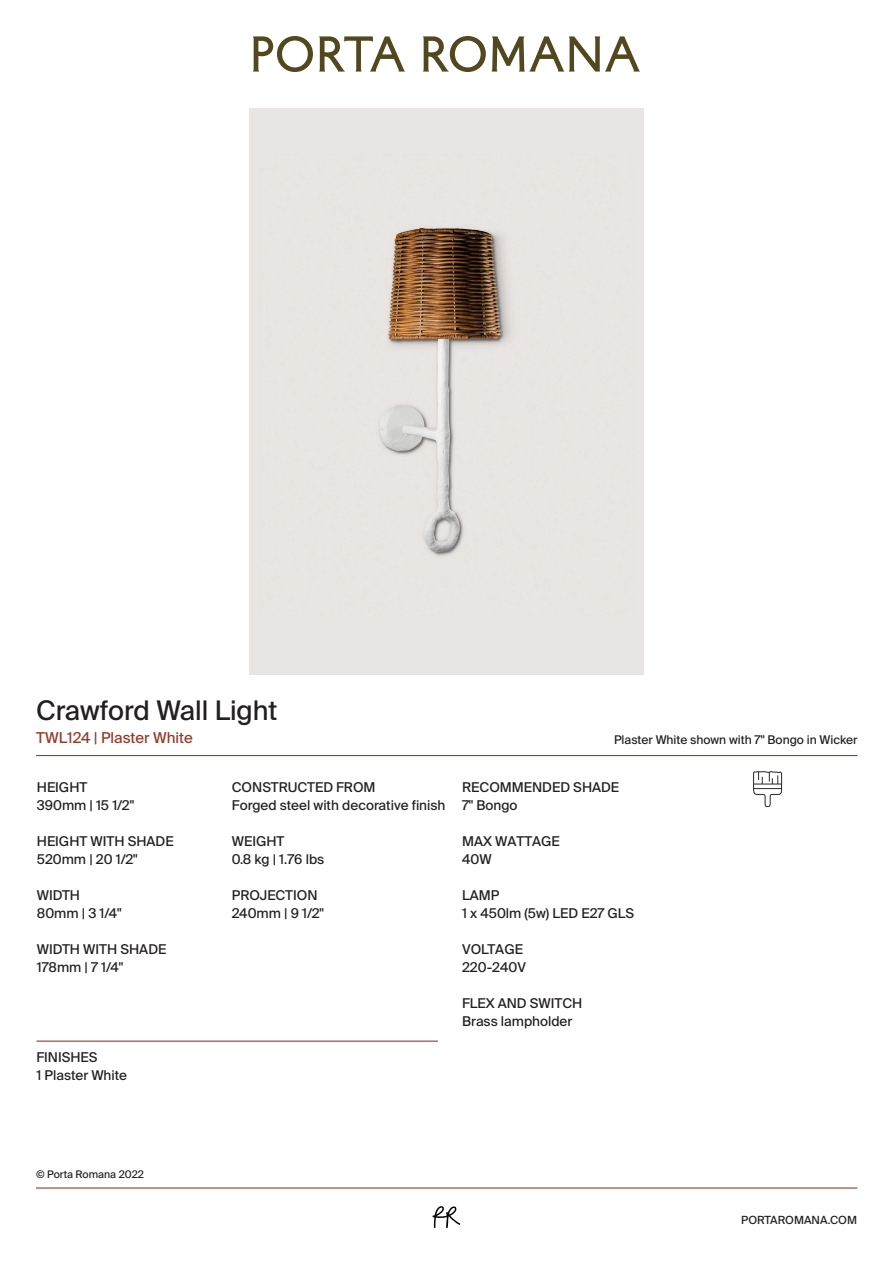
<style>
.page{position:relative;width:893px;height:1263px;background:#fff}
.page>*{position:absolute;margin:0;border:0;box-sizing:border-box;transform-origin:0 0}
.t1{font:27px "Suisse Intl";color:#231f20}
.t2{font:15px "Suisse Intl";color:#943b2a}
.t3{font:13.5px/18px "Suisse Intl";color:#231f20}
.t4{font:12px "Suisse Intl";color:#231f20}
.t5{font:11.25px "Suisse Intl";color:#231f20}
.t6{font:10.5px "Suisse Intl";color:#231f20}
</style>
<div class="page">
<hr style="left:36px;top:755px;width:821px;height:1px;background:#943b2a">
<img style="left:250px;top:108px;width:393px;height:566px">
<svg style="left:253px;top:36px;width:60px;height:36px"></svg>
<svg style="left:319px;top:36px;width:86px;height:36px"></svg>
<svg style="left:423px;top:36px;width:63px;height:36px"></svg>
<svg style="left:492px;top:36px;width:148px;height:36px"></svg>
<hr style="left:36px;top:1040px;width:402px;height:2px;background:#943b2a">
<svg style="left:433px;top:1206px;width:27px;height:22px"></svg>
<hr style="left:36px;top:1187px;width:821px;height:1px;background:#943b2a">
<img style="left:753px;top:772px;width:30px;height:35px">
<h1 class="t1" style="left:36px;top:695px;width:243px">Crawford Wall Light</h1>
<p class="t2" style="left:36px;top:729px;width:158px">TWL124 | Plaster White</p>
<p class="t4" style="left:614px;top:733px;width:245px">Plaster White shown with 7" Bongo in Wicker</p>
<p class="t3" style="left:37px;top:778px;width:99px">HEIGHT<br>390mm | 15 1/2"</p>
<p class="t3" style="left:37px;top:832px;width:138px">HEIGHT WITH SHADE<br>520mm | 20 1/2"</p>
<p class="t3" style="left:37px;top:886px;width:86px">WIDTH<br>80mm | 3 1/4"</p>
<p class="t3" style="left:37px;top:940px;width:131px">WIDTH WITH SHADE<br>178mm | 7 1/4"</p>
<p class="t3" style="left:36px;top:1048px;width:92px">FINISHES<br>1 Plaster White</p>
<p class="t6" style="left:36px;top:1168px;width:109px">© Porta Romana 2022</p>
<p class="t3" style="left:232px;top:778px;width:215px">CONSTRUCTED FROM<br>Forged steel with decorative finish</p>
<p class="t3" style="left:232px;top:832px;width:94px">WEIGHT<br>0.8 kg | 1.76 lbs</p>
<p class="t3" style="left:232px;top:886px;width:94px">PROJECTION<br>240mm | 9 1/2"</p>
<p class="t3" style="left:462px;top:778px;width:159px">RECOMMENDED SHADE<br>7" Bongo</p>
<p class="t3" style="left:462px;top:832px;width:99px">MAX WATTAGE<br>40W</p>
<p class="t3" style="left:462px;top:886px;width:174px">LAMP<br>1 x 450lm (5w) LED E27 GLS</p>
<p class="t3" style="left:462px;top:940px;width:65px">VOLTAGE<br>220-240V</p>
<p class="t3" style="left:462px;top:994px;width:122px">FLEX AND SWITCH<br>Brass lampholder</p>
<p class="t5" style="left:741px;top:1213px;width:117px">PORTAROMANA.COM</p>
</div>
